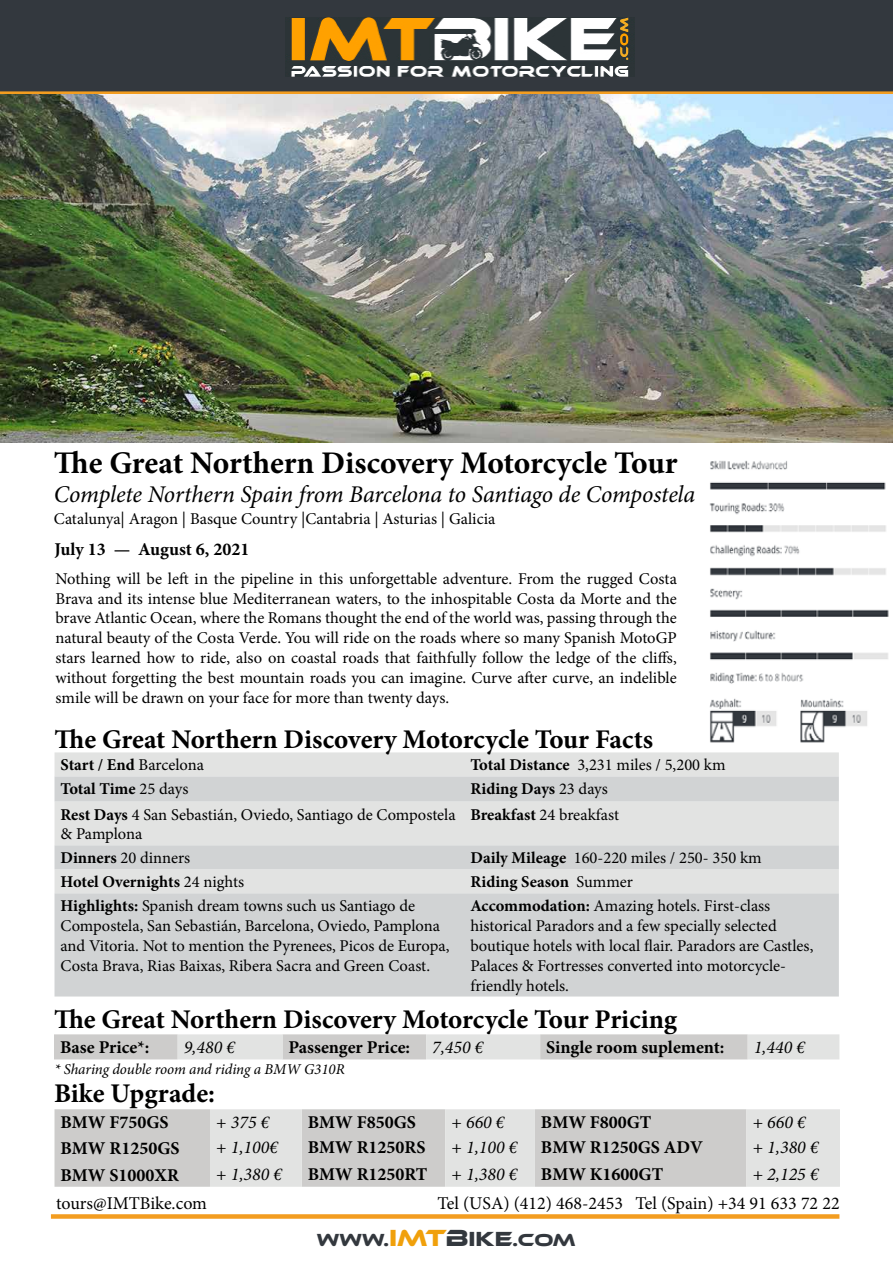
<style>
.page{position:relative;width:893px;height:1263px;background:#fff}
.page>*{position:absolute;margin:0;border:0;box-sizing:border-box;transform-origin:0 0}
.t1{font:700 31.5px "Minion Pro";letter-spacing:-.005em;color:#000}
.t2{font:700 27px "Minion Pro";color:#000}
.t3{font:italic 24px "Minion Pro";letter-spacing:-.01em;color:#000}
.t4{font:700 18px "Minion Pro";color:#000}
.t5{font:italic 18px "Minion Pro";color:#000}
.t6{font:18px "Minion Pro";color:#000}
.t7{font:18px "Ethnocentric Rg";color:#33383e}
.t8{font:16.5px/19.8px "Minion Pro";color:#000}
.t9{font:700 16.5px "Minion Pro";color:#000}
.t10{font:italic 15px "Minion Pro";letter-spacing:-.005em;color:#000}
.s1{font-weight:400}
.s2{font-weight:700}
.s3{font-weight:400;font-style:italic}
.s4{font-size:24px;color:#f0a00b}
.s5{font-size:24px}
.s6{font-size:21px}
</style>
<div class="page">
<div style="left:55px;top:752px;width:784px;height:93px;background:#e2e3e2"></div>
<div style="left:55px;top:776px;width:784px;height:25px;background:#d1d3d4"></div>
<svg style="left:55px;top:845px;width:784px;height:151px;background:#d3d5d6"></svg>
<div style="left:0;top:0;width:893px;height:94px;background:#33383e"></div>
<hr style="left:0;top:91px;width:893px;height:3px;background:#f39d20">
<div style="left:51px;top:1214px;width:788px;height:5px;background:#f39d20"></div>
<svg style="left:54px;top:1034px;width:785px;height:25px;background:#d5d5d4"></svg>
<img style="left:286px;top:18px;width:348px;height:58px">
<div style="left:55px;top:1109px;width:155px;height:78px;background:#cdcccb"></div>
<svg style="left:210px;top:1109px;width:630px;height:78px;background:#d6d6d5"></svg>
<img style="left:709px;top:460px;width:180px;height:283px">
<img style="left:0;top:94px;width:893px;height:349px">
<h1 class="t1" style="left:54px;top:441px;width:625px">The Great Northern Discovery Motorcycle Tour</h1>
<h3 class="t3" style="left:54px;top:478px;width:643px">Complete Northern Spain from Barcelona to Santiago de Compostela</h3>
<p class="t8" style="left:54px;top:509px;width:443px">Catalunya| Aragon | Basque Country |Cantabria | Asturias | Galicia</p>
<p class="t4" style="left:55px;top:537px;width:196px">July 13 — August 6, 2021</p>
<p class="t8" style="left:55px;top:569px;width:623px;text-align:justify">Nothing will be left in the pipeline in this unforgettable adventure. From the rugged Costa Brava and its intense blue Mediterranean waters, to the inhospitable Costa da Morte and the brave Atlantic Ocean, where the Romans thought the end of the world was, passing through the natural beauty of the Costa Verde. You will ride on the roads where so many Spanish MotoGP stars learned how to ride, also on coastal roads that faithfully follow the ledge of the cliffs, without forgetting the best mountain roads you can imagine. Curve after curve, an indelible smile will be drawn on your face for more than twenty days.</p>
<h2 class="t2" style="left:55px;top:721px;width:600px">The Great Northern Discovery Motorcycle Tour Facts</h2>
<p class="t9" style="left:61px;top:753px;width:145px">Start / End <span class="s1">Barcelona</span></p>
<p class="t8" style="left:470px;top:755px;width:257px"><span class="s2">Total Distance</span> 3,231 miles / 5,200 km</p>
<p class="t9" style="left:61px;top:777px;width:129px">Total Time <span class="s1">25 days</span></p>
<p class="t9" style="left:470px;top:777px;width:139px">Riding Days <span class="s1">23 days</span></p>
<p class="t8" style="left:61px;top:804px;width:397px"><span class="s2">Rest Days</span> 4 San Sebastián, Oviedo, Santiago de Compostela &amp; Pamplona</p>
<p class="t8" style="left:470px;top:804px;width:150px"><span class="s2">Breakfast</span> 24 breakfast</p>
<p class="t8" style="left:61px;top:848px;width:131px"><span class="s2">Dinners</span> 20 dinners</p>
<p class="t8" style="left:470px;top:848px;width:293px"><span class="s2">Daily Mileage</span> 160-220 miles / 250- 350 km</p>
<p class="t9" style="left:61px;top:870px;width:185px">Hotel Overnights <span class="s1">24 nights</span></p>
<p class="t9" style="left:470px;top:870px;width:164px">Riding Season <span class="s1">Summer</span></p>
<p class="t8" style="left:61px;top:896px;width:390px"><span class="s2">Highlights:</span> Spanish dream towns such us Santiago de Compostela, San Sebastián, Barcelona, Oviedo, Pamplona and Vitoria. Not to mention the Pyrenees, Picos de Europa, Costa Brava, Rias Baixas, Ribera Sacra and Green Coast.</p>
<p class="t8" style="left:470px;top:896px;width:344px"><span class="s2">Accommodation:</span> Amazing hotels. First-class historical Paradors and a few specially selected boutique hotels with local flair. Paradors are Castles, Palaces &amp; Fortresses converted into motorcycle&shy;friendly hotels.</p>
<h2 class="t2" style="left:54px;top:1000px;width:625px">The Great Northern Discovery Motorcycle Tour Pricing</h2>
<p class="t4" style="left:60px;top:1035px;width:91px">Base Price*:</p>
<p class="t5" style="left:184px;top:1035px;width:53px">9,480 €</p>
<p class="t4" style="left:288px;top:1035px;width:196px">Passenger Price: <span class="s3">7,450 €</span></p>
<p class="t4" style="left:546px;top:1035px;width:180px">Single room suplement:</p>
<p class="t5" style="left:754px;top:1035px;width:53px">1,440 €</p>
<p class="t10" style="left:54px;top:1059px;width:292px">* Sharing double room and riding a BMW G310R</p>
<h2 class="t2" style="left:54px;top:1074px;width:163px">Bike Upgrade:</h2>
<p class="t4" style="left:61px;top:1110px;width:110px">BMW F750GS</p>
<p class="t5" style="left:216px;top:1110px;width:55px">+ 375 €</p>
<p class="t4" style="left:308px;top:1110px;width:110px">BMW F850GS</p>
<p class="t5" style="left:451px;top:1110px;width:55px">+ 660 €</p>
<p class="t4" style="left:541px;top:1110px;width:112px">BMW F800GT</p>
<p class="t5" style="left:752px;top:1110px;width:55px">+ 660 €</p>
<p class="t4" style="left:61px;top:1136px;width:121px">BMW R1250GS</p>
<p class="t5" style="left:216px;top:1135px;width:64px">+ 1,100€</p>
<p class="t4" style="left:308px;top:1135px;width:119px">BMW R1250RS</p>
<p class="t5" style="left:451px;top:1135px;width:68px">+ 1,100 €</p>
<p class="t4" style="left:541px;top:1135px;width:163px">BMW R1250GS ADV</p>
<p class="t5" style="left:752px;top:1135px;width:68px">+ 1,380 €</p>
<p class="t4" style="left:61px;top:1162px;width:120px">BMW S1000XR</p>
<p class="t5" style="left:216px;top:1162px;width:68px">+ 1,380 €</p>
<p class="t4" style="left:308px;top:1162px;width:121px">BMW R1250RT</p>
<p class="t5" style="left:451px;top:1162px;width:68px">+ 1,380 €</p>
<p class="t4" style="left:541px;top:1162px;width:124px">BMW K1600GT</p>
<p class="t5" style="left:752px;top:1162px;width:68px">+ 2,125 €</p>
<p class="t6" style="left:56px;top:1191px;width:153px">tours@IMTBike.com</p>
<p class="t6" style="left:437px;top:1191px;width:404px">Tel (USA) (412) 468-2453 Tel (Spain) +34 91 633 72 22</p>
<p class="t7" style="left:317px;top:1229px;width:260px">WWW.<span class="s4">IMT</span><span class="s5">B</span><span class="s6">IKE</span>.COM</p>
</div>
